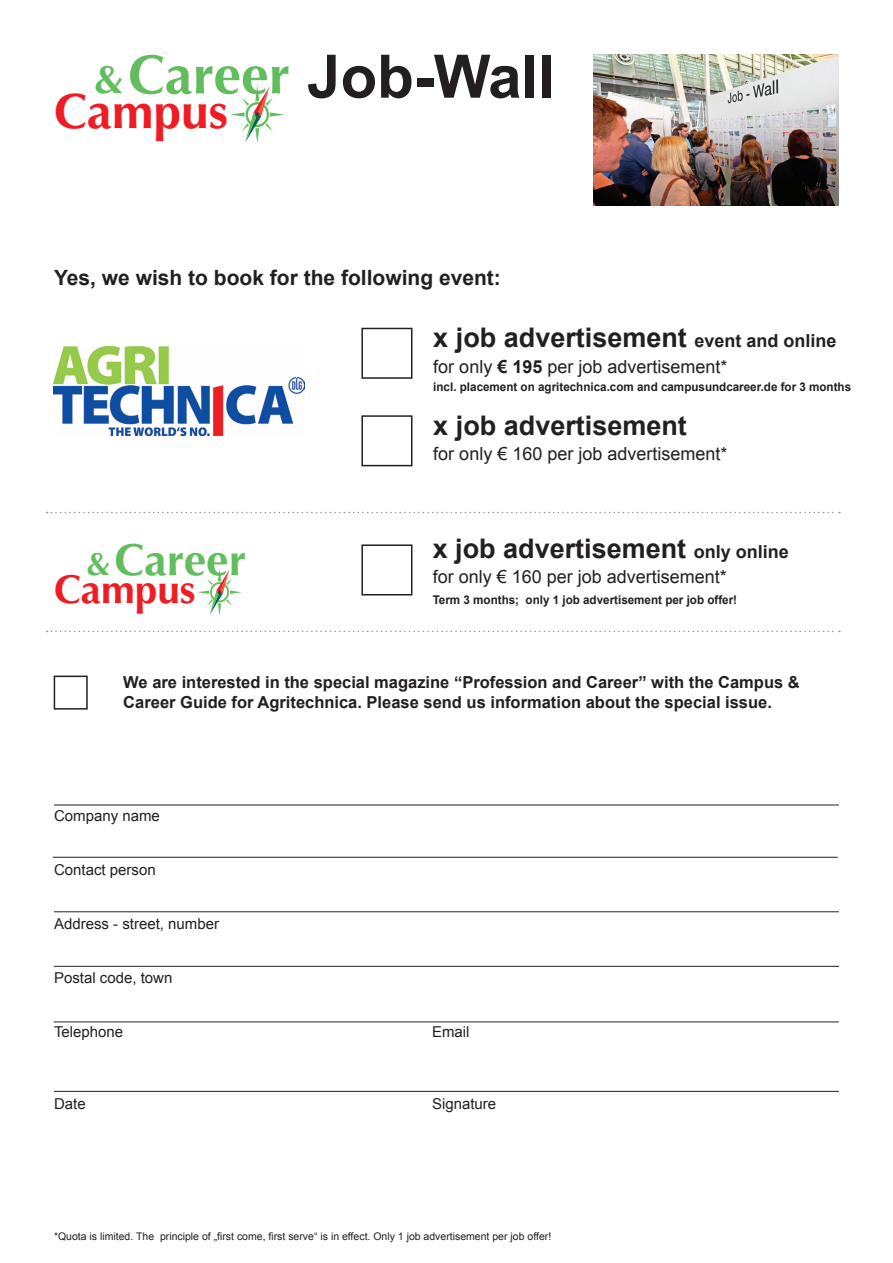
<style>
.page{position:relative;width:893px;height:1263px;background:#fff}
.page>*{position:absolute;margin:0;border:0;box-sizing:border-box;transform-origin:0 0}
.t1{font:700 60px "Arial";color:#231f20}
.t2{font:700 55.2px "Optima";color:#61bd5d}
.t3{font:700 49.65px "Optima";color:#ee1d23}
.t4{font:700 45px "Optima";color:#61bd5d}
.t5{font:700 40.5px "Optima";color:#ee1d23}
.t6{font:700 27px "Arial";color:#231f20}
.t7{font:700 21px "Arial";color:#231f20}
.t8{font:18px "Arial";color:#231f20}
.t9{font:700 16.5px/19.8px "Arial";color:#231f20}
.t10{font:15px "Arial";color:#231f20}
.t11{font:700 12px "Arial";color:#231f20}
.t12{font:10.5px "Arial";color:#231f20}
.s1{font-size:40.05px}
.s2{font-size:18px}
.s3{font-weight:700}
.s4{font-size:32.55px}
</style>
<div class="page">
<svg style="left:230px;top:86px;width:54px;height:58px"></svg>
<img style="left:594px;top:54px;width:245px;height:151px">
<hr style="left:54px;top:805px;width:785px;height:1px;background:#231f20">
<hr style="left:53px;top:857px;width:785px;height:1px;background:#231f20">
<hr style="left:54px;top:911px;width:785px;height:1px;background:#231f20">
<hr style="left:54px;top:966px;width:785px;height:1px;background:#231f20">
<hr style="left:54px;top:1021px;width:785px;height:1px;background:#231f20">
<hr style="left:54px;top:1091px;width:785px;height:1px;background:#231f20">
<div style="left:54px;top:675px;width:34px;height:35px;border:2px solid #231f20"></div>
<img style="left:54px;top:347px;width:251px;height:88px">
<div style="left:361px;top:415px;width:51px;height:51px;border:2px solid #231f20"></div>
<div style="left:361px;top:328px;width:51px;height:51px;border:2px solid #231f20"></div>
<div style="left:361px;top:544px;width:51px;height:51px;border:2px solid #231f20"></div>
<svg style="left:197px;top:569px;width:45px;height:46px"></svg>
<svg style="left:47px;top:512px;width:793px;height:1px"></svg>
<svg style="left:47px;top:631px;width:793px;height:1px"></svg>
<h2 class="t2" style="left:94px;top:42px;width:198px"><span class="s1">&amp;</span> Career</h2>
<h3 class="t3" style="left:54px;top:82px;width:175px">Campus</h3>
<h1 class="t1" style="left:307px;top:37px;width:249px">Job-Wall</h1>
<p class="t7" style="left:54px;top:264px;width:448px">Yes, we wish to book for the following event:</p>
<h3 class="t6" style="left:433px;top:320px;width:405px">x job advertisement <span class="s2">event and online</span></h3>
<p class="t8" style="left:433px;top:355px;width:296px">for only <span class="s3">€ 195</span> per job advertisement*</p>
<p class="t11" style="left:433px;top:379px;width:419px">incl. placement on agritechnica.com and campusundcareer.de for 3 months</p>
<h3 class="t4" style="left:87px;top:533px;width:161px"><span class="s4">&amp;</span> Career</h3>
<h3 class="t5" style="left:54px;top:566px;width:143px">Campus</h3>
<h3 class="t6" style="left:433px;top:407px;width:255px">x job advertisement</h3>
<p class="t8" style="left:433px;top:442px;width:296px">for only € 160 per job advertisement*</p>
<h3 class="t6" style="left:433px;top:530px;width:358px">x job advertisement <span class="s2">only online</span></h3>
<p class="t8" style="left:433px;top:565px;width:296px">for only € 160 per job advertisement*</p>
<p class="t11" style="left:433px;top:592px;width:306px">Term 3 months; only 1 job advertisement per job offer!</p>
<p class="t9" style="left:123px;top:673px;width:678px">We are interested in the special magazine “Profession and Career” with the Campus &amp;<br>Career Guide for Agritechnica. Please send us information about the special issue.</p>
<p class="t10" style="left:54px;top:806px;width:107px">Company name</p>
<p class="t10" style="left:54px;top:860px;width:103px">Contact person</p>
<p class="t10" style="left:54px;top:914px;width:167px">Address - street, number</p>
<p class="t10" style="left:54px;top:968px;width:120px">Postal code, town</p>
<p class="t10" style="left:54px;top:1022px;width:71px">Telephone</p>
<p class="t10" style="left:432px;top:1022px;width:39px">Email</p>
<p class="t10" style="left:54px;top:1094px;width:33px">Date</p>
<p class="t10" style="left:432px;top:1094px;width:66px">Signature</p>
<p class="t12" style="left:54px;top:1229px;width:499px">*Quota is limited. The principle of „first come, first serve“ is in effect. Only 1 job advertisement per job offer!</p>
</div>
